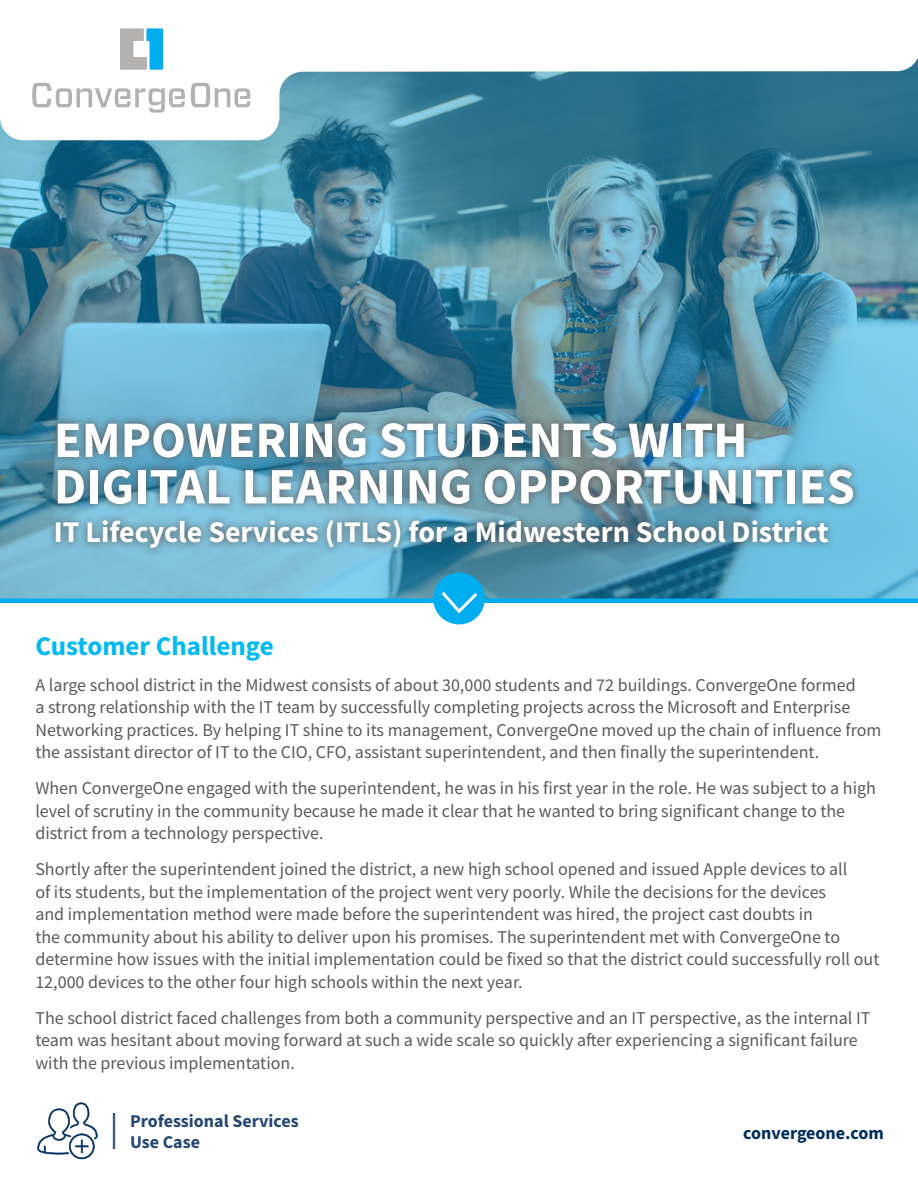
<style>
.page{position:relative;width:918px;height:1188px;background:#fff}
.page>*{position:absolute;margin:0;border:0;box-sizing:border-box;transform-origin:0 0}
.t1{font:700 51px/46.5px "Source Sans Pro";color:#fff}
.t2{font:36px "Source Sans Pro";color:#264772}
.t3{font:700 30px "Source Sans Pro";color:#fff}
.t4{font:700 27px "Source Sans Pro";color:#00b9f1}
.t5{font:18px/22.5px "Source Sans Pro";color:#5a5a5b}
.t6{font:700 18px/21px "Source Sans Pro";color:#264772}
.t7{font:700 18px "Source Sans Pro";color:#002d5b}
</style>
<div class="page">
<img style="left:0;top:140px;width:918px;height:458px">
<svg style="left:0;top:57px;width:918px;height:83px"></svg>
<svg style="left:32px;top:83px;width:153px;height:30px"></svg>
<svg style="left:191px;top:83px;width:59px;height:24px"></svg>
<svg style="left:120px;top:28px;width:43px;height:42px"></svg>
<svg style="left:48px;top:414px;width:813px;height:143px;background:#6494a7"></svg>
<svg style="left:37px;top:1102px;width:61px;height:57px"></svg>
<div style="left:0;top:598px;width:918px;height:5px;background:#00aeef"></div>
<div style="left:433px;top:573px;width:52px;height:51px;background:#00aeef;border-radius:50%"></div>
<svg style="left:439px;top:592px;width:42px;height:24px"></svg>
<h1 class="t1" style="left:54px;top:416px;width:803px">EMPOWERING STUDENTS WITH<br>DIGITAL LEARNING OPPORTUNITIES</h1>
<h3 class="t3" style="left:54px;top:512px;width:776px">IT Lifecycle Services (ITLS) for a Midwestern School District</h3>
<h3 class="t4" style="left:35px;top:627px;width:240px">Customer Challenge</h3>
<p class="t5" style="left:35px;top:673px;width:848px">A large school district in the Midwest consists of about 30,000 students and 72 buildings. ConvergeOne formed<br>a strong relationship with the IT team by successfully completing projects across the Microsoft and Enterprise Networking practices. By helping IT shine to its management, ConvergeOne moved up the chain of influence from the assistant director of IT to the CIO, CFO, assistant superintendent, and then finally the superintendent.</p>
<p class="t5" style="left:35px;top:777px;width:842px">When ConvergeOne engaged with the superintendent, he was in his first year in the role. He was subject to a high level of scrutiny in the community because he made it clear that he wanted to bring significant change to the district from a technology perspective.</p>
<p class="t5" style="left:35px;top:858px;width:846px">Shortly after the superintendent joined the district, a new high school opened and issued Apple devices to all<br>of its students, but the implementation of the project went very poorly. While the decisions for the devices<br>and implementation method were made before the superintendent was hired, the project cast doubts in<br>the community about his ability to deliver upon his promises. The superintendent met with ConvergeOne to determine how issues with the initial implementation could be fixed so that the district could successfully roll out 12,000 devices to the other four high schools within the next year.</p>
<p class="t5" style="left:35px;top:1006px;width:837px">The school district faced challenges from both a community perspective and an IT perspective, as the internal IT team was hesitant about moving forward at such a wide scale so quickly after experiencing a significant failure with the previous implementation.</p>
<h2 class="t2" style="left:110px;top:1105px;width:10px">|</h2>
<p class="t6" style="left:130px;top:1111px;width:170px">Professional Services<br>Use Case</p>
<p class="t7" style="left:743px;top:1121px;width:142px">convergeone.com</p>
</div>
